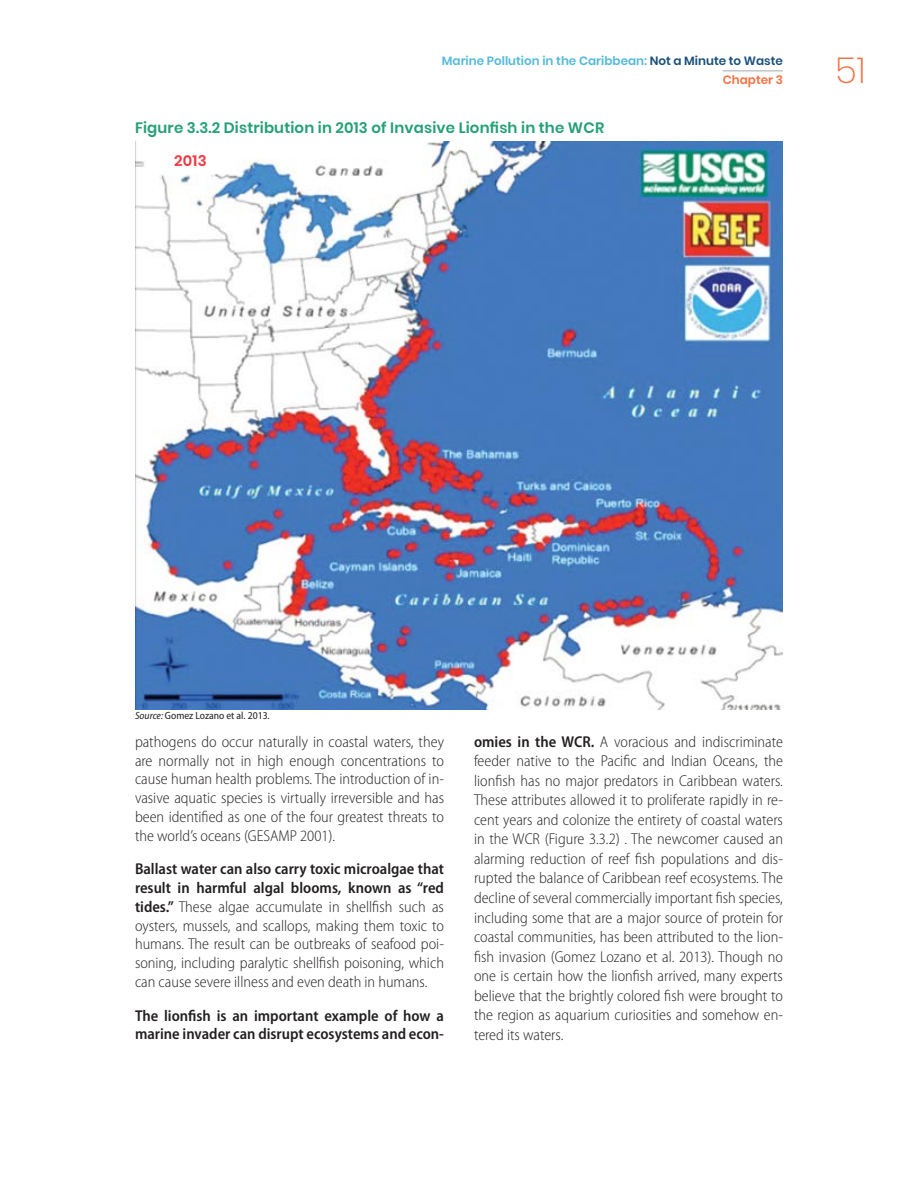
<style>
.page{position:relative;width:918px;height:1188px;background:#fff}
.page>*{position:absolute;margin:0;border:0;box-sizing:border-box;transform-origin:0 0}
.t1{font:200 36px "Poppins";color:#f37245}
.t2{font:300 semi-condensed 15.75px/19.5px "Myriad Pro";color:#231f20;text-align:justify}
.t3{font:600 semi-condensed 15.75px/18.8px "Myriad Pro";color:#231f20}
.t4{font:600 15px "Poppins";letter-spacing:.01em;color:#24a076}
.t5{font:600 15px "Poppins";color:#ef3842}
.t6{font:600 12px/18.9px "Poppins";color:#55bad8;text-align:right}
.t7{font:semi-condensed 10.5px "Myriad Pro";color:#231f20}
.s1{color:#1a507a}
.s2{color:#f37245}
.s3{font-style:italic}
.s4{font-weight:600}
</style>
<div class="page">
<img style="left:135px;top:142px;width:648px;height:568px">
<div style="left:146px;top:144px;width:89px;height:29px;background:#fff"></div>
<hr style="left:723px;top:70px;width:60px;height:1px;background:#a7a9ac">
<p class="t6" style="left:442px;top:52px;width:343px">Marine Pollution in the Caribbean: <span class="s1">Not a Minute to Waste<br></span><span class="s2">Chapter 3</span></p>
<h1 class="t1" style="left:835px;top:49px;width:32px">51</h1>
<p class="t4" style="left:135px;top:119px;width:471px">Figure 3.3.2 Distribution in 2013 of Invasive Lionfish in the WCR</p>
<p class="t5" style="left:174px;top:153px;width:34px">2013</p>
<p class="t7" style="left:135px;top:709px;width:136px"><span class="s3">Source:</span> Gomez Lozano et al. 2013.</p>
<p class="t2" style="left:135px;top:733px;width:311px;line-height:18.8px">pathogens do occur naturally in coastal waters, they are normally not in high enough concentrations to cause human health problems. The introduction of in&shy;vasive aquatic species is virtually irreversible and has been identified as one of the four greatest threats to the world’s oceans (GESAMP 2001).</p>
<p class="t2" style="left:135px;top:860px;width:311px;line-height:18.8px"><span class="s4">Ballast water can also carry toxic microalgae that result in harmful algal blooms, known as “red tides.”</span> These algae accumulate in shellfish such as oysters, mussels, and scallops, making them toxic to humans. The result can be outbreaks of seafood poi&shy;soning, including paralytic shellfish poisoning, which can cause severe illness and even death in humans.</p>
<p class="t3" style="left:135px;top:1006px;width:311px">The lionfish is an important example of how a marine invader can disrupt ecosystems and econ-</p>
<p class="t2" style="left:474px;top:732px;width:311px"><span class="s4">omies in the WCR.</span> A voracious and indiscriminate feeder native to the Pacific and Indian Oceans, the lionfish has no major predators in Caribbean waters.<br>These attributes allowed it to proliferate rapidly in re&shy;cent years and colonize the entirety of coastal waters in the WCR (Figure 3.3.2) . The newcomer caused an alarming reduction of reef fish populations and dis&shy;rupted the balance of Caribbean reef ecosystems. The decline of several commercially important fish species, including some that are a major source of protein for coastal communities, has been attributed to the lion&shy;fish invasion (Gomez Lozano et al. 2013). Though no one is certain how the lionfish arrived, many experts believe that the brightly colored fish were brought to the region as aquarium curiosities and somehow en&shy;tered its waters.</p>
</div>
